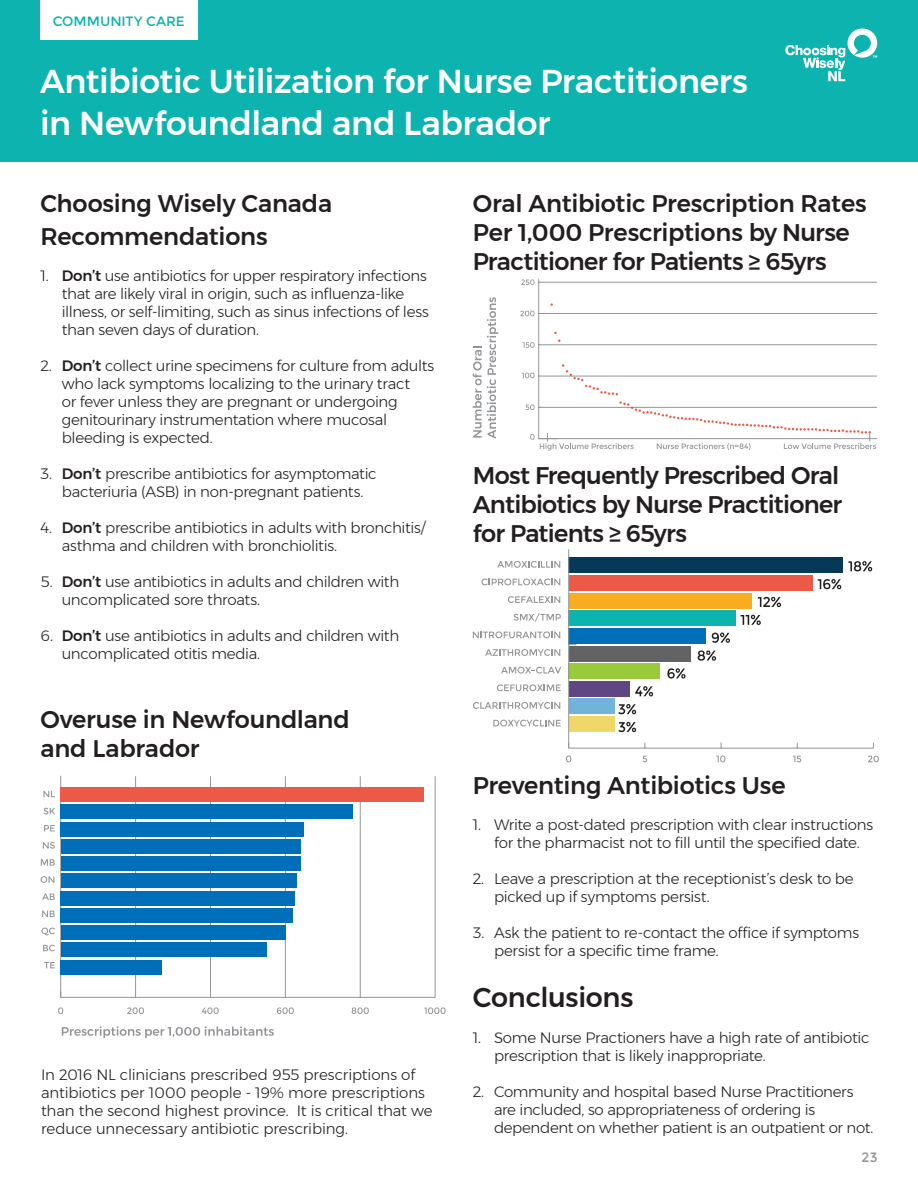
<style>
.page{position:relative;width:918px;height:1188px;background:#fff}
.page>*{position:absolute;margin:0;border:0;box-sizing:border-box;transform-origin:0 0}
.t1{font:500 33px "Montserrat";letter-spacing:-.01em;color:#fff}
.t2{font:500 27px "Montserrat";letter-spacing:-.01em;color:#231f20}
.t3{font:500 24px/28.8px "Montserrat";letter-spacing:-.015em;color:#231f20}
.t4{font:300 15px/18px "Montserrat";letter-spacing:-.02em;color:#231f20}
.t5{font:13.5px "Montserrat";letter-spacing:-.005em;color:#0db4af}
.t6{font:13.5px "Montserrat";color:#939598}
.s1{font-weight:500}
</style>
<div class="page">
<svg style="left:473px;top:297px;width:25px;height:142px"></svg>
<svg style="left:522px;top:373px;width:13px;height:5px"></svg>
<svg style="left:523px;top:342px;width:12px;height:6px"></svg>
<svg style="left:520px;top:311px;width:15px;height:5px"></svg>
<svg style="left:521px;top:279px;width:14px;height:6px"></svg>
<svg style="left:538px;top:278px;width:339px;height:161px"></svg>
<svg style="left:562px;top:364px;width:56px;height:31px"></svg>
<svg style="left:526px;top:401px;width:350px;height:50px"></svg>
<div style="left:0;top:0;width:918px;height:162px;background:#0db4af"></div>
<div style="left:40px;top:0;width:158px;height:40px;background:#fff"></div>
<svg style="left:785px;top:28px;width:92px;height:53px"></svg>
<svg style="left:62px;top:1026px;width:212px;height:12px"></svg>
<svg style="left:58px;top:1007px;width:5px;height:7px"></svg>
<svg style="left:127px;top:1007px;width:17px;height:7px"></svg>
<svg style="left:202px;top:1007px;width:17px;height:7px"></svg>
<svg style="left:277px;top:1007px;width:17px;height:7px"></svg>
<svg style="left:352px;top:1007px;width:17px;height:7px"></svg>
<svg style="left:424px;top:1007px;width:22px;height:7px"></svg>
<hr style="left:61px;top:997px;width:374px;height:1px;background:#939598">
<hr style="left:135px;top:776px;width:1px;height:221px;background:#939598">
<hr style="left:210px;top:776px;width:1px;height:221px;background:#939598">
<hr style="left:285px;top:776px;width:1px;height:221px;background:#939598">
<hr style="left:360px;top:776px;width:1px;height:221px;background:#939598">
<hr style="left:435px;top:776px;width:1px;height:221px;background:#939598">
<hr style="left:60px;top:776px;width:1px;height:221px;background:#939598">
<div style="left:61px;top:960px;width:101px;height:14px;background:#006fb9"></div>
<div style="left:61px;top:943px;width:206px;height:14px;background:#006fb9"></div>
<div style="left:61px;top:925px;width:224px;height:15px;background:#006fb9"></div>
<div style="left:61px;top:908px;width:232px;height:15px;background:#006fb9"></div>
<div style="left:61px;top:891px;width:234px;height:14px;background:#006fb9"></div>
<div style="left:61px;top:874px;width:236px;height:14px;background:#006fb9"></div>
<div style="left:61px;top:856px;width:239px;height:15px;background:#006fb9"></div>
<div style="left:61px;top:839px;width:239px;height:15px;background:#006fb9"></div>
<div style="left:61px;top:822px;width:243px;height:14px;background:#006fb9"></div>
<div style="left:61px;top:805px;width:292px;height:14px;background:#006fb9"></div>
<div style="left:61px;top:787px;width:363px;height:15px;background:#ec5947"></div>
<svg style="left:43px;top:791px;width:12px;height:6px"></svg>
<svg style="left:44px;top:808px;width:11px;height:6px"></svg>
<svg style="left:44px;top:825px;width:11px;height:6px"></svg>
<svg style="left:43px;top:842px;width:12px;height:7px"></svg>
<svg style="left:41px;top:859px;width:14px;height:7px"></svg>
<svg style="left:40px;top:876px;width:14px;height:7px"></svg>
<svg style="left:42px;top:894px;width:13px;height:6px"></svg>
<svg style="left:42px;top:911px;width:13px;height:6px"></svg>
<svg style="left:41px;top:928px;width:14px;height:7px"></svg>
<svg style="left:43px;top:945px;width:12px;height:6px"></svg>
<svg style="left:44px;top:962px;width:11px;height:6px"></svg>
<svg style="left:497px;top:561px;width:63px;height:7px"></svg>
<svg style="left:482px;top:579px;width:78px;height:6px"></svg>
<svg style="left:508px;top:596px;width:52px;height:7px"></svg>
<svg style="left:514px;top:613px;width:47px;height:9px"></svg>
<svg style="left:473px;top:631px;width:87px;height:7px"></svg>
<svg style="left:485px;top:649px;width:75px;height:7px"></svg>
<svg style="left:501px;top:667px;width:60px;height:7px"></svg>
<svg style="left:497px;top:684px;width:64px;height:7px"></svg>
<svg style="left:473px;top:702px;width:87px;height:7px"></svg>
<svg style="left:493px;top:720px;width:68px;height:6px"></svg>
<svg style="left:566px;top:756px;width:5px;height:6px"></svg>
<svg style="left:643px;top:756px;width:4px;height:6px"></svg>
<svg style="left:716px;top:756px;width:10px;height:6px"></svg>
<svg style="left:793px;top:756px;width:8px;height:6px"></svg>
<svg style="left:868px;top:756px;width:11px;height:6px"></svg>
<hr style="left:569px;top:748px;width:304px;height:1px;background:#939598">
<div style="left:569px;top:716px;width:45px;height:16px;background:#efd768"></div>
<div style="left:569px;top:699px;width:45px;height:15px;background:#72b3dc"></div>
<div style="left:569px;top:681px;width:61px;height:16px;background:#614684"></div>
<div style="left:569px;top:663px;width:91px;height:16px;background:#99ca3b"></div>
<div style="left:569px;top:646px;width:122px;height:15px;background:#636366"></div>
<div style="left:569px;top:628px;width:137px;height:16px;background:#006fb9"></div>
<div style="left:569px;top:610px;width:167px;height:16px;background:#0db4af"></div>
<div style="left:569px;top:593px;width:183px;height:16px;background:#f8ac1f"></div>
<div style="left:569px;top:575px;width:244px;height:16px;background:#ec5947"></div>
<div style="left:569px;top:557px;width:274px;height:16px;background:#063957"></div>
<hr style="left:568px;top:549px;width:1px;height:199px;background:#939598">
<svg style="left:848px;top:561px;width:24px;height:10px"></svg>
<svg style="left:818px;top:579px;width:23px;height:10px"></svg>
<svg style="left:758px;top:597px;width:23px;height:10px"></svg>
<svg style="left:741px;top:615px;width:20px;height:10px"></svg>
<svg style="left:712px;top:633px;width:18px;height:10px"></svg>
<svg style="left:698px;top:650px;width:18px;height:11px"></svg>
<svg style="left:667px;top:668px;width:19px;height:11px"></svg>
<svg style="left:635px;top:686px;width:18px;height:10px"></svg>
<svg style="left:618px;top:704px;width:18px;height:10px"></svg>
<svg style="left:618px;top:722px;width:18px;height:10px"></svg>
<p class="t5" style="left:53px;top:14px;width:133px">COMMUNITY CARE</p>
<p class="t1" style="left:40px;top:55px;width:709px">Antibiotic Utilization for Nurse Practitioners</p>
<p class="t1" style="left:40px;top:97px;width:512px">in Newfoundland and Labrador</p>
<p class="t3" style="left:40px;top:188px;width:293px;line-height:32.4px">Choosing Wisely Canada<br>Recommendations</p>
<p class="t4" style="left:62px;top:266px;width:369px;text-indent:-21px">1. <span class="s1">Don’t</span> use antibiotics for upper respiratory infections that are likely viral in origin, such as influenza-like illness, or self-limiting, such as sinus infections of less than seven days of duration.</p>
<p class="t4" style="left:62px;top:356px;width:374px;text-indent:-21px">2. <span class="s1">Don’t</span> collect urine specimens for culture from adults who lack symptoms localizing to the urinary tract<br>or fever unless they are pregnant or undergoing genitourinary instrumentation where mucosal bleeding is expected.</p>
<p class="t4" style="left:40px;top:464px;width:338px;text-align:center">3. <span class="s1">Don’t</span> prescribe antibiotics for asymptomatic bacteriuria (ASB) in non-pregnant patients.</p>
<p class="t4" style="left:62px;top:518px;width:365px;text-indent:-21px">4. <span class="s1">Don’t</span> prescribe antibiotics in adults with bronchitis/ asthma and children with bronchiolitis.</p>
<p class="t4" style="left:62px;top:572px;width:339px;text-indent:-21px">5. <span class="s1">Don’t</span> use antibiotics in adults and children with uncomplicated sore throats.</p>
<p class="t4" style="left:62px;top:626px;width:339px;text-indent:-21px">6. <span class="s1">Don’t</span> use antibiotics in adults and children with uncomplicated otitis media.</p>
<p class="t3" style="left:40px;top:705px;width:311px">Overuse in Newfoundland and Labrador</p>
<p class="t4" style="left:41px;top:1066px;width:393px">In 2016 NL clinicians prescribed 955 prescriptions of antibiotics per 1000 people - 19% more prescriptions than the second highest province. It is critical that we reduce unnecessary antibiotic prescribing.</p>
<p class="t3" style="left:473px;top:189px;width:395px">Oral Antibiotic Prescription Rates<br>Per 1,000 Prescriptions by Nurse<br>Practitioner for Patients ≥ 65yrs</p>
<p class="t3" style="left:473px;top:461px;width:371px;text-align:justify">Most Frequently Prescribed Oral Antibiotics by Nurse Practitioner for Patients ≥ 65yrs</p>
<p class="t3" style="left:473px;top:771px;width:314px">Preventing Antibiotics Use</p>
<p class="t4" style="left:473px;top:815px;width:402px;text-align:center">1. Write a post-dated prescription with clear instructions for the pharmacist not to fill until the specified date.</p>
<p class="t4" style="left:494px;top:869px;width:361px;text-indent:-21px">2. Leave a prescription at the receptionist’s desk to be picked up if symptoms persist.</p>
<p class="t4" style="left:494px;top:923px;width:367px;text-indent:-21px">3. Ask the patient to re-contact the office if symptoms persist for a specific time frame.</p>
<p class="t2" style="left:473px;top:976px;width:162px">Conclusions</p>
<p class="t4" style="left:494px;top:1029px;width:377px;text-indent:-21px">1. Some Nurse Practioners have a high rate of antibiotic prescription that is likely inappropriate.</p>
<p class="t4" style="left:494px;top:1083px;width:381px;text-indent:-21px">2. Community and hospital based Nurse Practitioners are included, so appropriateness of ordering is dependent on whether patient is an outpatient or not.</p>
<p class="t6" style="left:861px;top:1149px;width:18px">23</p>
</div>
